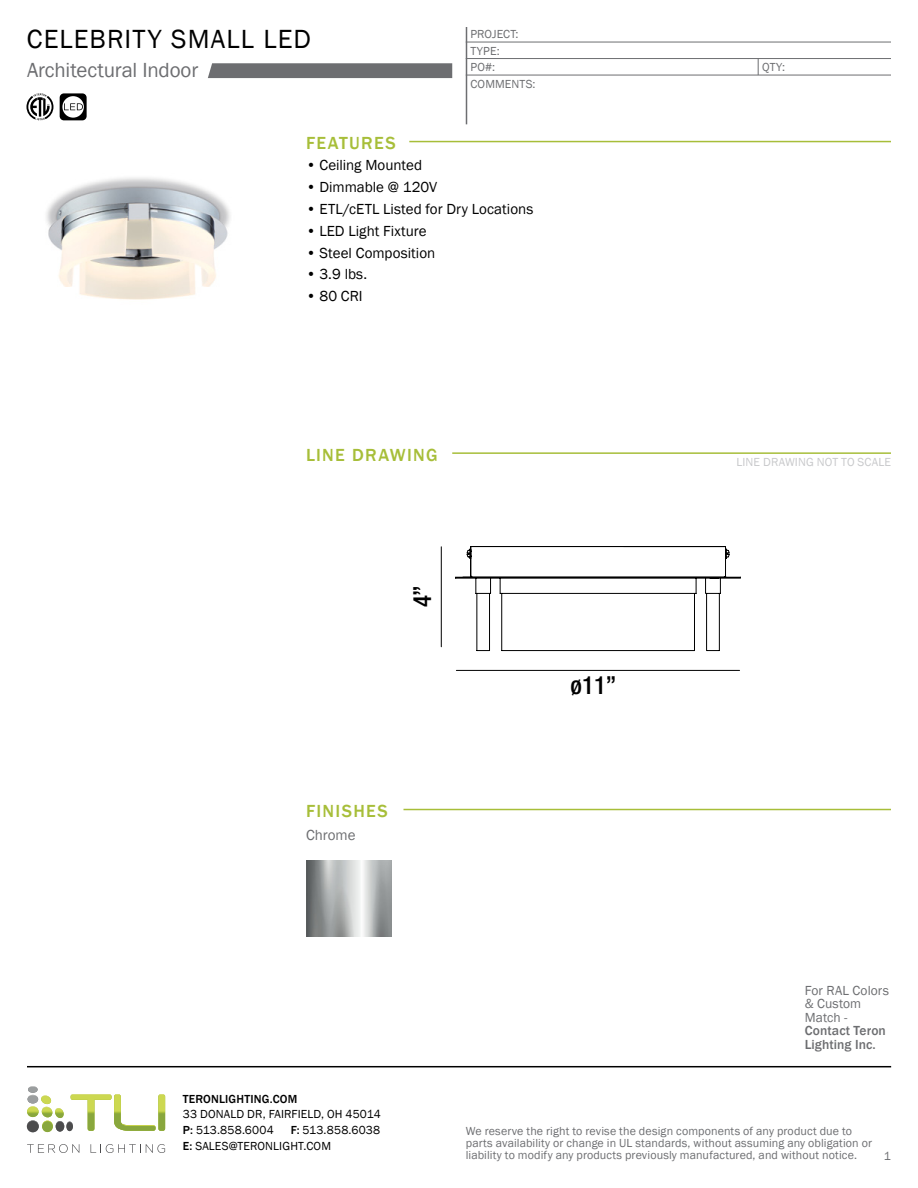
<style>
.page{position:relative;width:918px;height:1188px;background:#fff}
.page>*{position:absolute;margin:0;border:0;box-sizing:border-box;transform-origin:0 0}
.t1{font:27px "Franklin Gothic";letter-spacing:.04em;color:#000}
.t2{font:500 condensed 24.9px "Helvetica Neue LT Std";color:#000}
.t3{font:21px "Franklin Gothic";letter-spacing:-.01em;color:#6d6e71}
.t4{font:500 18px "Franklin Gothic";letter-spacing:.07em;color:#a7be39}
.t5{font:15px "Franklin Gothic";color:#000}
.t6{font:15px "Franklin Gothic";color:#6d6e71}
.t7{font:13.5px/13.5px "Franklin Gothic";letter-spacing:.005em;color:#6d6e71}
.t8{font:500 13.5px/13.5px "Franklin Gothic";letter-spacing:.01em;color:#6d6e71}
.t9{font:12px/12px "Franklin Gothic";letter-spacing:.01em;color:#6d6e71}
.t10{font:12px/15.8px "Franklin Gothic";letter-spacing:.015em;color:#000}
.t11{font:12px "Franklin Gothic";letter-spacing:.01em;color:#c8c9cb}
.t12{font:500 12px "Franklin Gothic";letter-spacing:.015em;color:#000}
.s1{font-weight:500}
</style>
<div class="page">
<hr style="left:409px;top:141px;width:482px;height:1px;background:#a7be39">
<hr style="left:452px;top:452px;width:439px;height:2px;background:#a7be39">
<hr style="left:404px;top:809px;width:487px;height:1px;background:#a7be39">
<svg style="left:758px;top:59px;width:1px;height:16px"></svg>
<svg style="left:441px;top:546px;width:300px;height:125px"></svg>
<svg style="left:208px;top:63px;width:244px;height:15px;background:#707174"></svg>
<img style="left:46px;top:177px;width:184px;height:123px">
<img style="left:307px;top:861px;width:85px;height:76px">
<svg style="left:60px;top:93px;width:27px;height:27px"></svg>
<svg style="left:26px;top:93px;width:27px;height:27px"></svg>
<hr style="left:466px;top:27px;width:1px;height:97px;background:#6d6e71">
<hr style="left:466px;top:42px;width:425px;height:1px;background:#6d6e71">
<hr style="left:466px;top:58px;width:425px;height:1px;background:#6d6e71">
<hr style="left:466px;top:75px;width:425px;height:1px;background:#6d6e71">
<hr style="left:27px;top:1066px;width:864px;height:1px;background:#000">
<svg style="left:27px;top:1086px;width:138px;height:46px"></svg>
<svg style="left:27px;top:1144px;width:52px;height:9px"></svg>
<svg style="left:91px;top:1144px;width:74px;height:9px"></svg>
<h1 class="t1" style="left:27px;top:22px;width:286px">CELEBRITY SMALL LED</h1>
<h3 class="t3" style="left:27px;top:57px;width:173px">Architectural Indoor</h3>
<h3 class="t4" style="left:306px;top:132px;width:91px">FEATURES</h3>
<p class="t9" style="left:470px;top:26px;width:50px;line-height:16.4px">PROJECT:<br>TYPE:</p>
<p class="t9" style="left:470px;top:78px;width:67px">COMMENTS:</p>
<p class="t9" style="left:470px;top:61px;width:26px">PO#:</p>
<p class="t5" style="left:306px;top:156px;width:118px">• Ceiling Mounted</p>
<p class="t5" style="left:306px;top:178px;width:133px">• Dimmable @ 120V</p>
<p class="t5" style="left:306px;top:199px;width:229px">• ETL/cETL Listed for Dry Locations</p>
<p class="t5" style="left:306px;top:221px;width:122px">• LED Light Fixture</p>
<p class="t5" style="left:306px;top:243px;width:131px">• Steel Composition</p>
<p class="t5" style="left:306px;top:265px;width:63px">• 3.9 lbs.</p>
<p class="t5" style="left:306px;top:287px;width:58px">• 80 CRI</p>
<h3 class="t4" style="left:306px;top:444px;width:133px">LINE DRAWING</h3>
<h2 class="t2" style="left:407px;top:607px;width:24px;rotate:-90deg">4”</h2>
<h3 class="t4" style="left:306px;top:800px;width:83px">FINISHES</h3>
<p class="t6" style="left:306px;top:826px;width:51px">Chrome</p>
<h2 class="t2" style="left:571px;top:671px;width:48px">ø11”</h2>
<p class="t9" style="left:762px;top:61px;width:24px">QTY:</p>
<p class="t11" style="left:737px;top:455px;width:156px">LINE DRAWING NOT TO SCALE</p>
<p class="t7" style="left:805px;top:984px;width:86px">For RAL Colors &amp; Custom<br>Match -</p>
<p class="t8" style="left:805px;top:1024px;width:83px">Contact Teron<br>Lighting Inc.</p>
<p class="t12" style="left:183px;top:1091px;width:116px">TERONLIGHTING.COM</p>
<p class="t10" style="left:183px;top:1107px;width:200px">33 DONALD DR, FAIRFIELD, OH 45014<br><span class="s1">P:</span> 513.858.6004</p>
<p class="t10" style="left:183px;top:1123px;width:199px;text-indent:108px"><span class="s1">F:</span> 513.858.6038<br><span class="s1">E:</span> SALES@TERONLIGHT.COM</p>
<p class="t9" style="left:466px;top:1125px;width:408px">We reserve the right to revise the design components of any product due to parts availability or change in UL standards, without assuming any obligation or liability to modify any products previously manufactured, and without notice.</p>
<p class="t9" style="left:884px;top:1150px;width:9px">1</p>
</div>
